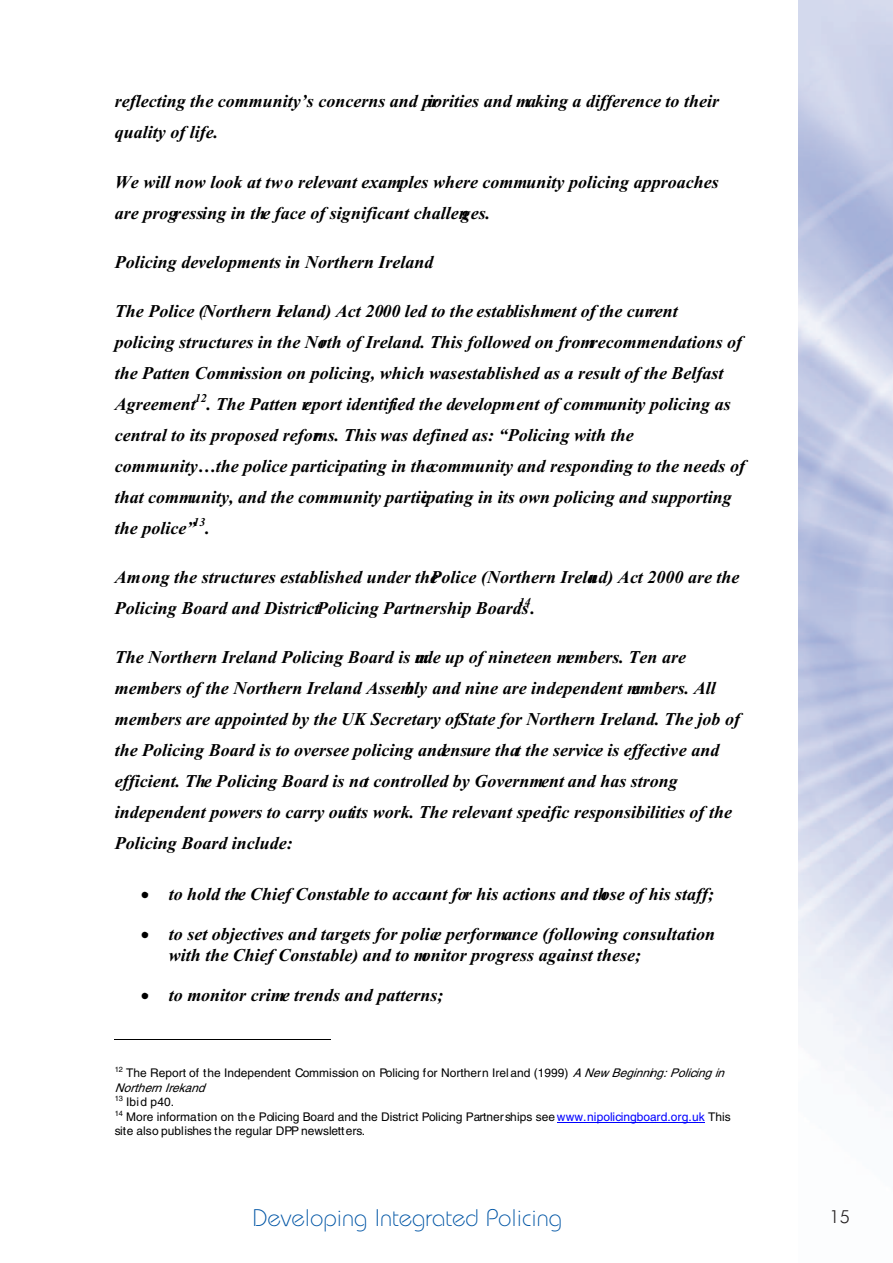
<style>
.page{position:relative;width:893px;height:1263px;background:#fff}
.page>*{position:absolute;margin:0;border:0;box-sizing:border-box;transform-origin:0 0}
.t1{font:300 24px "Bauhaus";color:#0155a5}
.t2{font:italic 700 18px/31px "Times";color:#000}
.t3{font:300 18px "Futura BT";color:#231f20}
.t4{font:12px/14.5px "Helvetica";color:#000}
.t5{font:italic 700 12px "Times";color:#000}
.s1{font-style:italic}
.s2{color:#00f}
</style>
<div class="page">
<hr style="left:115px;top:1039px;width:216px;height:1px;background:#000">
<hr style="left:557px;top:1122px;width:148px;height:1px;background:#00f">
<p class="t2" style="left:115px;top:86px;width:606px">reflecting the community’s concerns and priorities and making a difference to their quality of life.</p>
<p class="t2" style="left:115px;top:166px;width:606px">We will now look at two relevant examples where community policing approaches are progressing in the face of significant challenges.</p>
<p class="t2" style="left:115px;top:246px;width:320px">Policing developments in Northern Ireland</p>
<p class="t2" style="left:115px;top:295px;width:629px">The Police (Northern Ireland) Act 2000 led to the establishment of the current policing structures in the North of Ireland. This followed on fromrecommendations of the Patten Commission on policing, which was established as a result of the Belfast Agreement</p>
<p class="t5" style="left:195px;top:390px;width:14px">12</p>
<p class="t2" style="left:115px;top:388px;width:632px;text-indent:92px">. The Patten report identified the development of community policing as central to its proposed reforms. This was defined as: “Policing with the community…the police participating in the community and responding to the needs of that community, and the community participating in its own policing and supporting the police”</p>
<p class="t5" style="left:193px;top:515px;width:14px">13</p>
<p class="t2" style="left:205px;top:512px;width:6px">.</p>
<p class="t2" style="left:115px;top:561px;width:626px">Among the structures established under the Police (Northern Ireland) Act 2000 are the<br>Policing Board and District Policing Partnership Boards.</p>
<p class="t5" style="left:519px;top:595px;width:14px">14</p>
<p class="t2" style="left:115px;top:641px;width:627px">The Northern Ireland Policing Board is made up of nineteen members. Ten are members of the Northern Ireland Assembly and nine are independent members. All members are appointed by the UK Secretary of State for Northern Ireland. The job of the Policing Board is to oversee policing and ensure that the service is effective and efficient. The Policing Board is not controlled by Government and has strong independent powers to carry outits work. The relevant specific responsibilities of the Policing Board include:</p>
<p class="t2" style="left:169px;top:878px;width:547px">to hold the Chief Constable to account for his actions and those of his staff;</p>
<p class="t2" style="left:169px;top:923px;width:548px;line-height:20.5px">to set objectives and targets for police performance (following consultation with the Chief Constable) and to monitor progress against these;</p>
<p class="t2" style="left:169px;top:979px;width:276px">to monitor crime trends and patterns;</p>
<p class="t4" style="left:115px;top:1067px;width:618px"><sup>12</sup> The Report of the Independent Commission on Policing for Northern Ireland (1999) <span class="s1">A New Beginning:Policingin NorthernIrekand<br></span><sup>13</sup> Ibid p40.<br><sup>14</sup> More information on the Policing Board and the District Policing Partnerships see <span class="s2">www.nipolicingboard.org.uk</span> This site also publishes the regular DPP newsletters.</p>
<h1 class="t1" style="left:253px;top:1209px;width:311px">Developing Integrated Policing</h1>
<p class="t3" style="left:829px;top:1210px;width:22px">15</p>
</div>
